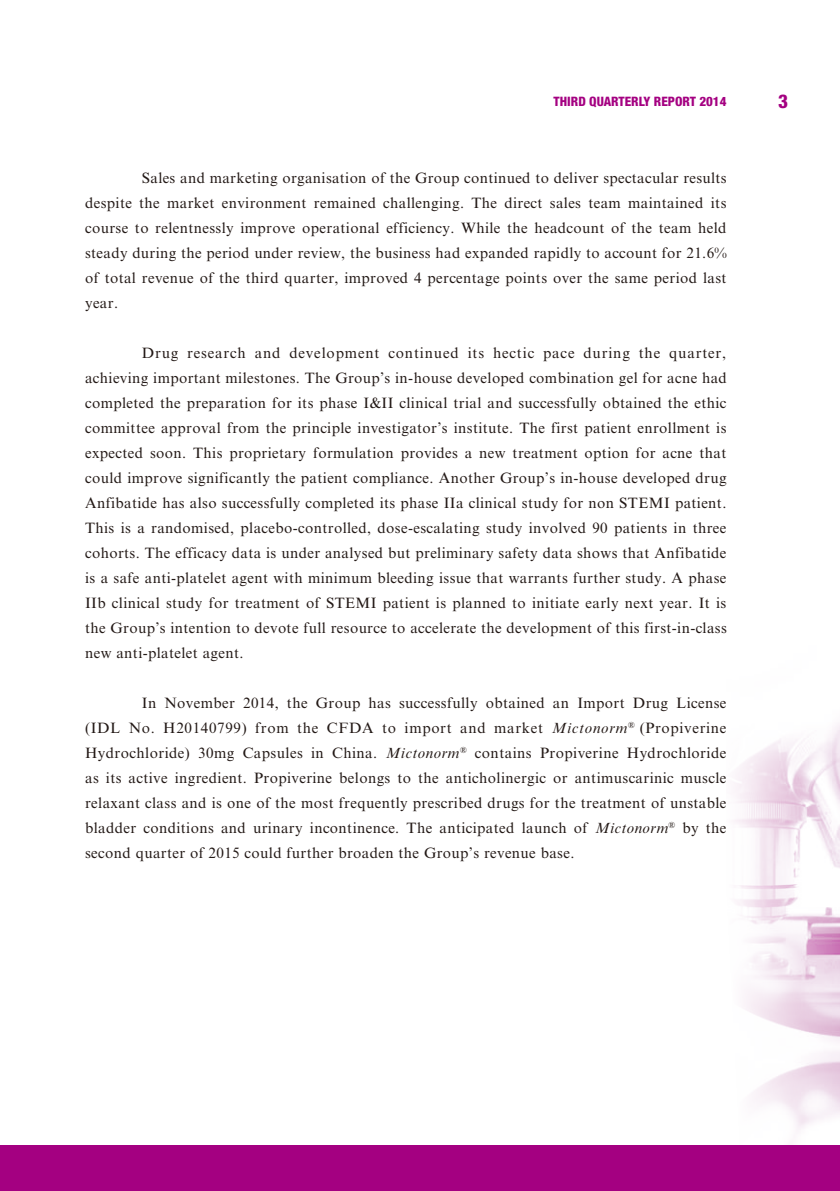
<style>
.page{position:relative;width:840px;height:1191px;background:#fff}
.page>*{position:absolute;margin:0;border:0;box-sizing:border-box;transform-origin:0 0}
.t1{font:800 condensed 19px "Helvetica Neue LT Std";color:#a40081}
.t2{font:15px/25px "Times New Roman MT Std";letter-spacing:.025em;color:#231916;text-align:justify}
.t3{font:800 condensed 13px "Helvetica Neue LT Std";color:#a40081}
.s1{font-style:italic}
</style>
<div class="page">
<img style="left:734px;top:724px;width:105px;height:407px">
<div style="left:0;top:1145px;width:839px;height:46px;background:#a40081"></div>
<p class="t3" style="left:553px;top:94px;width:174px">THIRD QUARTERLY REPORT 2014</p>
<p class="t1" style="left:777px;top:89px;width:11px">3</p>
<p class="t2" style="left:85px;top:165px;width:643px;text-indent:57px">Sales and marketing organisation of the Group continued to deliver spectacular results despite the market environment remained challenging. The direct sales team maintained its course to relentnessly improve operational efficiency. While the headcount of the team held steady during the period under review, the business had expanded rapidly to account for 21.6% of total revenue of the third quarter, improved 4 percentage points over the same period last year.</p>
<p class="t2" style="left:85px;top:340px;width:643px;text-indent:57px">Drug research and development continued its hectic pace during the quarter, achieving important milestones. The Group’s in-house developed combination gel for acne had completed the preparation for its phase I&amp;II clinical trial and successfully obtained the ethic committee approval from the principle investigator’s institute. The first patient enrollment is expected soon. This proprietary formulation provides a new treatment option for acne that could improve significantly the patient compliance. Another Group’s in-house developed drug Anfibatide has also successfully completed its phase IIa clinical study for non STEMI patient.<br>This is a randomised, placebo-controlled, dose-escalating study involved 90 patients in three cohorts. The efficacy data is under analysed but preliminary safety data shows that Anfibatide is a safe anti-platelet agent with minimum bleeding issue that warrants further study. A phase IIb clinical study for treatment of STEMI patient is planned to initiate early next year. It is the Group’s intention to devote full resource to accelerate the development of this first-in-class new anti-platelet agent.</p>
<p class="t2" style="left:85px;top:690px;width:642px;text-indent:57px">In November 2014, the Group has successfully obtained an Import Drug License (IDL No. H20140799) from the CFDA to import and market <span class="s1">Mictonorm</span><sup>®</sup> (Propiverine Hydrochloride) 30mg Capsules in China. <span class="s1">Mictonorm</span><sup>®</sup> contains Propiverine Hydrochloride as its active ingredient. Propiverine belongs to the anticholinergic or antimuscarinic muscle relaxant class and is one of the most frequently prescribed drugs for the treatment of unstable bladder conditions and urinary incontinence. The anticipated launch of <span class="s1">Mictonorm</span><sup>®</sup> by the second quarter of 2015 could further broaden the Group’s revenue base.</p>
</div>
